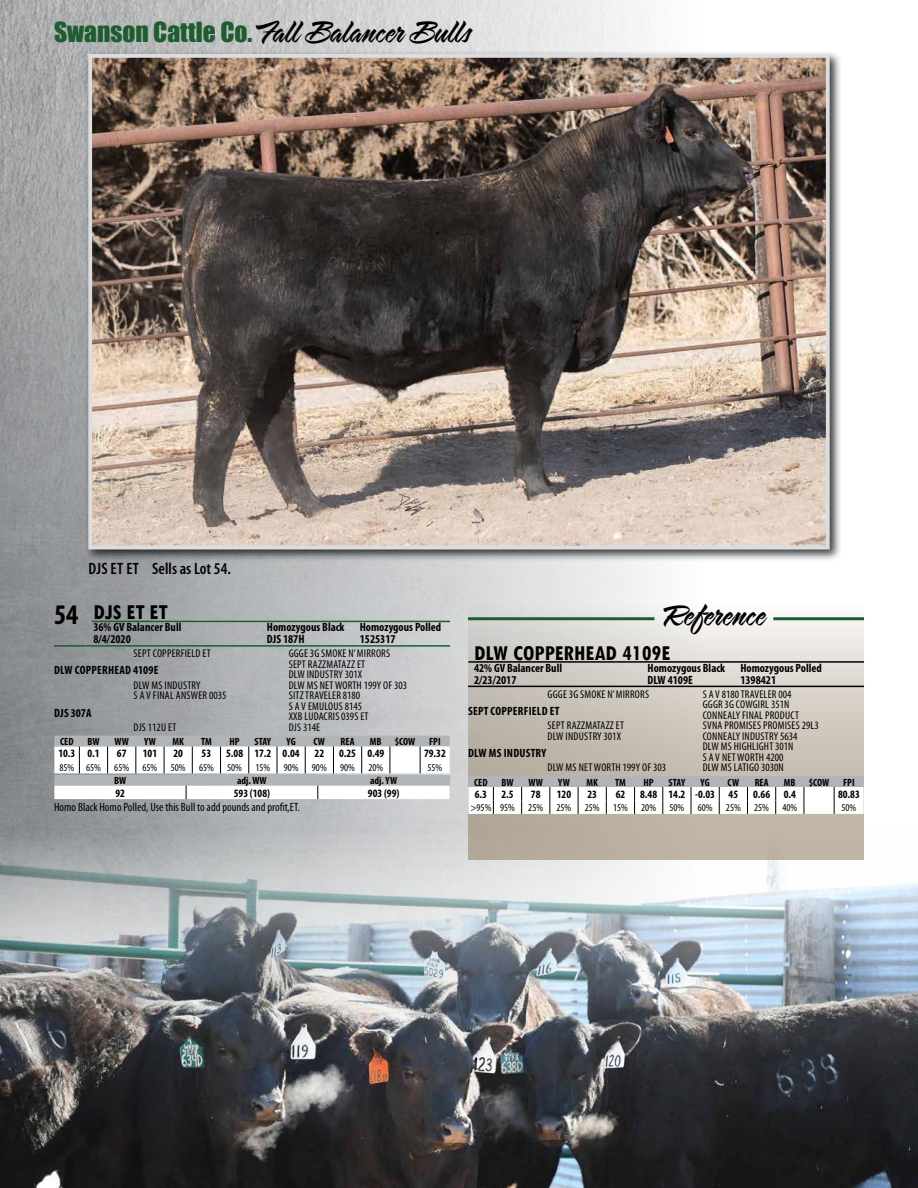
<style>
.page{position:relative;width:918px;height:1188px;background:#fff}
.page>*{position:absolute;margin:0;border:0;box-sizing:border-box;transform-origin:0 0}
.t1{font:36px "Sarah Script";letter-spacing:-.01em;color:#000}
.t2{font:700 condensed 22.5px "Tw Cen";color:#000}
.t3{font:600 condensed 16.5px "Myriad Pro";color:#000}
.t4{font:700 condensed 12px "Myriad Pro";color:#000}
.t5{font:condensed 12px "Myriad Pro";color:#000}
.t6{font:700 condensed 12px "Myriad Pro";letter-spacing:.02em;color:#000}
.t7{font:condensed 11.25px/10.5px "Myriad Pro";letter-spacing:.02em;color:#000}
.t8{font:700 condensed 11.25px "Myriad Pro";color:#000}
.t9{font:700 condensed 10.5px "Myriad Pro";color:#000}
.t10{font:condensed 10.5px "Myriad Pro";color:#000}
.s1{font-family:"Impact";font-size:25.5px;color:#1e5d2f}
.s2{font-family:"Myriad Pro";font-size:28.5px}
</style>
<div class="page">
<img style="left:0;top:0;width:655px;height:831px">
<img style="left:0;top:831px;width:918px;height:357px">
<div style="left:84px;top:50px;width:758px;height:512px;background:#000;opacity:.75"></div>
<img style="left:93px;top:59px;width:732px;height:486px">
<div style="left:88px;top:54px;width:742px;height:496px;border:4px solid #dcddde"></div>
<svg style="left:468px;top:603px;width:396px;height:257px;background:#cec8be"></svg>
<hr style="left:773px;top:617px;width:91px;height:3px;background:#1e5d2f">
<hr style="left:468px;top:617px;width:186px;height:3px;background:#1e5d2f">
<hr style="left:54px;top:645px;width:396px;height:2px;background:#1e5d2f">
<hr style="left:92px;top:621px;width:358px;height:1px;background:#1e5d2f">
<svg style="left:54px;top:736px;width:396px;height:63px"></svg>
<hr style="left:468px;top:686px;width:396px;height:1px;background:#000">
<svg style="left:468px;top:776px;width:396px;height:38px"></svg>
<hr style="left:468px;top:661px;width:396px;height:2px;background:#000">
<h1 class="t1" style="left:54px;top:13px;width:419px"><span class="s1">Swanson Cattle Co.</span> Fall Balancer Bulls</h1>
<h3 class="t3" style="left:88px;top:559px;width:144px">DJS ET ET Sells as Lot 54.</h3>
<h2 class="t2" style="left:54px;top:599px;width:115px"><span class="s2">54</span> DJS ET ET</h2>
<p class="t4" style="left:93px;top:620px;width:90px">36% GV Balancer Bull</p>
<p class="t4" style="left:267px;top:620px;width:79px">Homozygous Black</p>
<p class="t4" style="left:360px;top:620px;width:83px">Homozygous Polled</p>
<p class="t4" style="left:93px;top:632px;width:39px">8/4/2020</p>
<p class="t4" style="left:267px;top:632px;width:39px">DJS 187H</p>
<p class="t4" style="left:360px;top:632px;width:37px">1525317</p>
<p class="t7" style="left:134px;top:648px;width:79px">SEPT COPPERFIELD ET</p>
<p class="t7" style="left:289px;top:648px;width:103px">GGGE 3G SMOKE N’ MIRRORS</p>
<p class="t6" style="left:54px;top:663px;width:106px">DLW COPPERHEAD 4109E</p>
<p class="t7" style="left:289px;top:659px;width:78px">SEPT RAZZMATAZZ ET<br>DLW INDUSTRY 301X</p>
<p class="t7" style="left:134px;top:680px;width:69px">DLW MS INDUSTRY</p>
<p class="t7" style="left:289px;top:680px;width:120px">DLW MS NET WORTH 199Y OF 303</p>
<p class="t7" style="left:134px;top:690px;width:94px">S A V FINAL ANSWER 0035</p>
<p class="t7" style="left:289px;top:690px;width:73px">SITZ TRAVELER 8180</p>
<p class="t4" style="left:54px;top:705px;width:39px">DJS 307A</p>
<p class="t7" style="left:289px;top:701px;width:81px">S A V EMULOUS 8145<br>XXB LUDACRIS 039S ET</p>
<p class="t7" style="left:134px;top:722px;width:44px">DJS 112U ET</p>
<p class="t7" style="left:289px;top:722px;width:33px">DJS 314E</p>
<p class="t9" style="left:60px;top:735px;width:15px">CED</p>
<p class="t9" style="left:87px;top:735px;width:14px">BW</p>
<p class="t9" style="left:115px;top:735px;width:16px">WW</p>
<p class="t9" style="left:144px;top:735px;width:13px">YW</p>
<p class="t9" style="left:172px;top:735px;width:13px">MK</p>
<p class="t9" style="left:201px;top:735px;width:12px">TM</p>
<p class="t9" style="left:230px;top:735px;width:12px">HP</p>
<p class="t9" style="left:255px;top:735px;width:18px">STAY</p>
<p class="t9" style="left:287px;top:735px;width:11px">YG</p>
<p class="t9" style="left:314px;top:735px;width:13px">CW</p>
<p class="t9" style="left:341px;top:735px;width:15px">REA</p>
<p class="t9" style="left:370px;top:735px;width:47px">MB $COW</p>
<p class="t9" style="left:429px;top:735px;width:13px">FPI</p>
<p class="t8" style="left:58px;top:747px;width:43px">10.3 0.1</p>
<p class="t8" style="left:117px;top:747px;width:11px">67</p>
<p class="t8" style="left:143px;top:747px;width:16px">101</p>
<p class="t8" style="left:173px;top:747px;width:11px">20</p>
<p class="t8" style="left:202px;top:747px;width:11px">53</p>
<p class="t8" style="left:226px;top:747px;width:75px">5.08 17.2 0.04</p>
<p class="t8" style="left:315px;top:747px;width:11px">22</p>
<p class="t8" style="left:339px;top:747px;width:47px">0.25 0.49</p>
<p class="t8" style="left:424px;top:747px;width:23px">79.32</p>
<p class="t10" style="left:59px;top:761px;width:43px">85% 65%</p>
<p class="t10" style="left:114px;top:761px;width:16px">65%</p>
<p class="t10" style="left:143px;top:761px;width:16px">65%</p>
<p class="t10" style="left:171px;top:761px;width:16px">50%</p>
<p class="t10" style="left:199px;top:761px;width:16px">65%</p>
<p class="t10" style="left:227px;top:761px;width:16px">50%</p>
<p class="t10" style="left:255px;top:761px;width:16px">15%</p>
<p class="t10" style="left:284px;top:761px;width:16px">90%</p>
<p class="t10" style="left:312px;top:761px;width:16px">90%</p>
<p class="t10" style="left:340px;top:761px;width:16px">90%</p>
<p class="t10" style="left:368px;top:761px;width:16px">20%</p>
<p class="t10" style="left:427px;top:761px;width:16px">55%</p>
<p class="t9" style="left:114px;top:774px;width:14px">BW</p>
<p class="t9" style="left:237px;top:774px;width:31px">adj. WW</p>
<p class="t9" style="left:370px;top:774px;width:29px">adj. YW</p>
<p class="t8" style="left:115px;top:786px;width:11px">92</p>
<p class="t8" style="left:234px;top:786px;width:38px">593 (108)</p>
<p class="t8" style="left:368px;top:786px;width:33px">903 (99)</p>
<p class="t5" style="left:54px;top:799px;width:247px">Homo Black Homo Polled, Use this Bull to add pounds and profit,ET.</p>
<h1 class="t1" style="left:664px;top:595px;width:104px">Reference</h1>
<h2 class="t2" style="left:474px;top:639px;width:198px">DLW COPPERHEAD 4109E</h2>
<p class="t4" style="left:474px;top:660px;width:90px">42% GV Balancer Bull</p>
<p class="t4" style="left:648px;top:660px;width:79px">Homozygous Black</p>
<p class="t4" style="left:740px;top:660px;width:83px">Homozygous Polled</p>
<p class="t4" style="left:474px;top:672px;width:44px">2/23/2017</p>
<p class="t4" style="left:648px;top:672px;width:47px">DLW 4109E</p>
<p class="t4" style="left:740px;top:672px;width:37px">1398421</p>
<p class="t7" style="left:548px;top:689px;width:103px">GGGE 3G SMOKE N’ MIRRORS</p>
<p class="t7" style="left:703px;top:689px;width:90px">S A V 8180 TRAVELER 004</p>
<p class="t6" style="left:468px;top:703px;width:93px">SEPT COPPERFIELD ET</p>
<p class="t7" style="left:703px;top:699px;width:98px">GGGR 3G COWGIRL 351N<br>CONNEALY FINAL PRODUCT</p>
<p class="t7" style="left:548px;top:720px;width:78px">SEPT RAZZMATAZZ ET</p>
<p class="t7" style="left:703px;top:720px;width:118px">SVNA PROMISES PROMISES 29L3</p>
<p class="t7" style="left:548px;top:731px;width:75px">DLW INDUSTRY 301X</p>
<p class="t7" style="left:703px;top:731px;width:96px">CONNEALY INDUSTRY 5634</p>
<p class="t6" style="left:468px;top:746px;width:80px">DLW MS INDUSTRY</p>
<p class="t7" style="left:703px;top:741px;width:92px">DLW MS HIGHLIGHT 301N<br>S A V NET WORTH 4200</p>
<p class="t7" style="left:548px;top:762px;width:120px">DLW MS NET WORTH 199Y OF 303</p>
<p class="t7" style="left:703px;top:762px;width:82px">DLW MS LATIGO 3030N</p>
<p class="t9" style="left:474px;top:775px;width:15px">CED</p>
<p class="t9" style="left:501px;top:775px;width:14px">BW</p>
<p class="t9" style="left:529px;top:775px;width:16px">WW</p>
<p class="t9" style="left:558px;top:775px;width:13px">YW</p>
<p class="t9" style="left:586px;top:775px;width:13px">MK</p>
<p class="t9" style="left:615px;top:775px;width:12px">TM</p>
<p class="t9" style="left:644px;top:775px;width:12px">HP</p>
<p class="t9" style="left:669px;top:775px;width:18px">STAY</p>
<p class="t9" style="left:701px;top:775px;width:11px">YG</p>
<p class="t9" style="left:728px;top:775px;width:13px">CW</p>
<p class="t9" style="left:755px;top:775px;width:15px">REA</p>
<p class="t9" style="left:784px;top:775px;width:47px">MB $COW</p>
<p class="t9" style="left:843px;top:775px;width:13px">FPI</p>
<p class="t8" style="left:475px;top:787px;width:14px">6.3</p>
<p class="t8" style="left:501px;top:787px;width:14px">2.5</p>
<p class="t8" style="left:531px;top:787px;width:11px">78</p>
<p class="t8" style="left:557px;top:787px;width:16px">120</p>
<p class="t8" style="left:587px;top:787px;width:11px">23</p>
<p class="t8" style="left:616px;top:787px;width:11px">62</p>
<p class="t8" style="left:640px;top:787px;width:99px">8.48 14.2 -0.03 45</p>
<p class="t8" style="left:753px;top:787px;width:44px">0.66 0.4</p>
<p class="t8" style="left:838px;top:787px;width:23px">80.83</p>
<p class="t10" style="left:470px;top:801px;width:46px">&gt;95% 95%</p>
<p class="t10" style="left:528px;top:801px;width:16px">25%</p>
<p class="t10" style="left:557px;top:801px;width:16px">25%</p>
<p class="t10" style="left:585px;top:801px;width:16px">25%</p>
<p class="t10" style="left:613px;top:801px;width:16px">15%</p>
<p class="t10" style="left:641px;top:801px;width:16px">20%</p>
<p class="t10" style="left:669px;top:801px;width:16px">50%</p>
<p class="t10" style="left:698px;top:801px;width:16px">60%</p>
<p class="t10" style="left:726px;top:801px;width:16px">25%</p>
<p class="t10" style="left:754px;top:801px;width:16px">25%</p>
<p class="t10" style="left:782px;top:801px;width:16px">40%</p>
<p class="t10" style="left:841px;top:801px;width:16px">50%</p>
</div>
